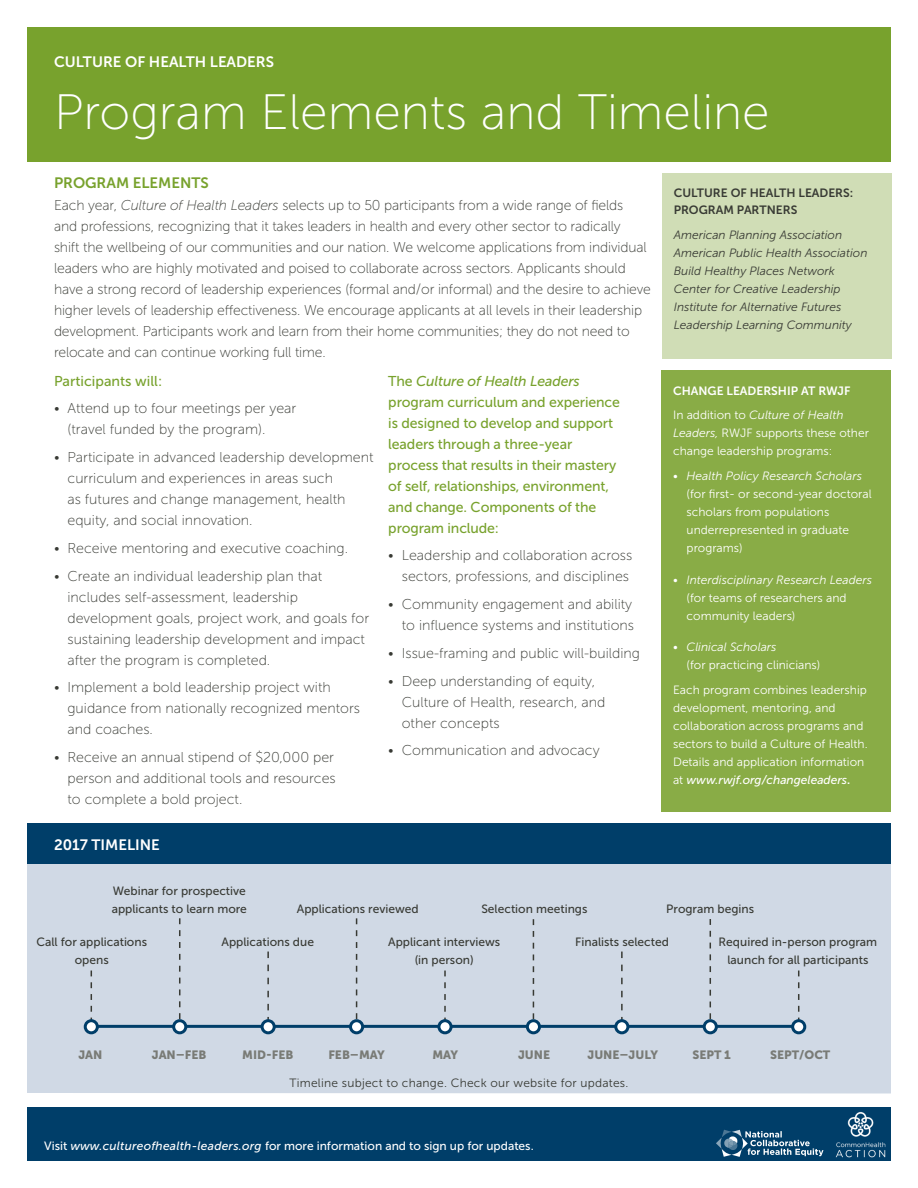
<style>
.page{position:relative;width:918px;height:1188px;background:#fff}
.page>*{position:absolute;margin:0;border:0;box-sizing:border-box;transform-origin:0 0}
.P2_Big_Headline{font:49.65px "Museo Sans 100";color:#fff}
.P2_Little_Headline{font:15px "Museo Sans 700";color:#fff}
.P2_Little_Headline-2{font:15px "Museo Sans 700";color:#78a22d}
.P2_Body{font:14.25px/21px "Museo Sans 100";color:#383a34}
.P2_Body-2{font:14.25px/21px "Museo Sans 500";letter-spacing:-.01em;color:#78a22d}
.P2_Sidebar_Body{font:12px/18px "Museo Sans 300";color:#fff}
.P1_Body{font:12px/18px "Museo Sans 500";color:#383a34;text-align:center}
.P2_Sidebar_Body-2{font:italic 12px "Museo Sans 300";color:#383a34}
.P1_Body-2{font:12px "Museo Sans 500";color:#fff}
.t1{font:12px "Museo Sans 900";color:#797b76}
.Body{font:12px "Museo Sans 300";letter-spacing:.02em;color:#383a34}
.P2_Sidebar_Headline{font:12px/17.2px "Museo Sans 700";color:#383a34}
.P2_Sidebar_Headline-2{font:12px "Museo Sans 700";color:#fff}
.s1{font-style:italic}
.s2{font-family:"Museo Sans 500";font-style:italic}
.s3{font-family:"Museo Sans 700"}
</style>
<div class="page">
<div style="left:27px;top:27px;width:864px;height:135px;background:#78a22d"></div>
<div style="left:662px;top:370px;width:229px;height:442px;background:#89ac46"></div>
<div style="left:27px;top:1107px;width:864px;height:54px;background:#003e69"></div>
<div style="left:662px;top:173px;width:230px;height:186px;background:#d0ddb6"></div>
<div style="left:27px;top:864px;width:864px;height:230px;background:#d0d9e5"></div>
<hr style="left:89px;top:1025px;width:710px;height:3px;background:#003e69">
<svg style="left:91px;top:971px;width:1px;height:48px"></svg>
<svg style="left:179px;top:918px;width:1px;height:101px"></svg>
<svg style="left:267px;top:952px;width:2px;height:67px"></svg>
<svg style="left:356px;top:918px;width:1px;height:101px"></svg>
<svg style="left:444px;top:971px;width:2px;height:48px"></svg>
<svg style="left:533px;top:919px;width:1px;height:100px"></svg>
<svg style="left:621px;top:952px;width:2px;height:67px"></svg>
<svg style="left:710px;top:919px;width:1px;height:100px"></svg>
<svg style="left:798px;top:971px;width:1px;height:48px"></svg>
<div style="left:27px;top:824px;width:864px;height:40px;background:#003e69"></div>
<div style="left:85px;top:1021px;width:12px;height:12px;background:#fff;border-radius:50%"></div>
<div style="left:84px;top:1019px;width:15px;height:15px;border:3px solid #003e69;border-radius:50%"></div>
<div style="left:174px;top:1021px;width:12px;height:12px;background:#fff;border-radius:50%"></div>
<div style="left:172px;top:1019px;width:15px;height:15px;border:3px solid #003e69;border-radius:50%"></div>
<div style="left:262px;top:1021px;width:12px;height:12px;background:#fff;border-radius:50%"></div>
<div style="left:261px;top:1019px;width:15px;height:15px;border:3px solid #003e69;border-radius:50%"></div>
<div style="left:351px;top:1021px;width:12px;height:12px;background:#fff;border-radius:50%"></div>
<div style="left:349px;top:1019px;width:15px;height:15px;border:3px solid #003e69;border-radius:50%"></div>
<div style="left:439px;top:1021px;width:12px;height:12px;background:#fff;border-radius:50%"></div>
<div style="left:437px;top:1019px;width:16px;height:15px;border:3px solid #003e69;border-radius:50%"></div>
<div style="left:527px;top:1021px;width:13px;height:12px;background:#fff;border-radius:50%"></div>
<div style="left:526px;top:1019px;width:15px;height:15px;border:3px solid #003e69;border-radius:50%"></div>
<div style="left:616px;top:1021px;width:12px;height:12px;background:#fff;border-radius:50%"></div>
<div style="left:614px;top:1019px;width:15px;height:15px;border:3px solid #003e69;border-radius:50%"></div>
<div style="left:704px;top:1021px;width:12px;height:12px;background:#fff;border-radius:50%"></div>
<div style="left:703px;top:1019px;width:15px;height:15px;border:3px solid #003e69;border-radius:50%"></div>
<div style="left:793px;top:1021px;width:12px;height:12px;background:#fff;border-radius:50%"></div>
<div style="left:791px;top:1019px;width:15px;height:15px;border:3px solid #003e69;border-radius:50%"></div>
<img style="left:836px;top:1111px;width:50px;height:47px">
<svg style="left:716px;top:1130px;width:108px;height:27px"></svg>
<p class="P2_Little_Headline" style="left:54px;top:53px;width:222px">CULTURE OF HEALTH LEADERS</p>
<p class="P2_Big_Headline" style="left:54px;top:86px;width:717px">Program Elements and Timeline</p>
<p class="P2_Little_Headline-2" style="left:54px;top:175px;width:156px">PROGRAM ELEMENTS</p>
<p class="P2_Body" style="left:54px;top:195px;width:599px">Each year, <span class="s1">Culture of Health Leaders</span> selects up to 50 participants from a wide range of fields<br>and professions, recognizing that it takes leaders in health and every other sector to radically<br>shift the wellbeing of our communities and our nation. We welcome applications from individual leaders who are highly motivated and poised to collaborate across sectors. Applicants should have a strong record of leadership experiences (formal and/or informal) and the desire to achieve higher levels of leadership effectiveness. We encourage applicants at all levels in their leadership development. Participants work and learn from their home communities; they do not need to relocate and can continue working full time.</p>
<p class="P2_Body-2" style="left:54px;top:370px;width:110px">Participants will:</p>
<p class="P2_Body" style="left:68px;top:398px;width:230px;text-indent:-14px">• Attend up to four meetings per year (travel funded by the program).</p>
<p class="P2_Body" style="left:68px;top:447px;width:308px;text-indent:-14px">• Participate in advanced leadership development curriculum and experiences in areas such<br>as futures and change management, health equity, and social innovation.</p>
<p class="P2_Body" style="left:54px;top:538px;width:296px">• Receive mentoring and executive coaching.</p>
<p class="P2_Body" style="left:68px;top:565px;width:303px;text-indent:-14px">• Create an individual leadership plan that includes self-assessment, leadership development goals, project work, and goals for sustaining leadership development and impact after the program is completed.</p>
<p class="P2_Body" style="left:68px;top:677px;width:294px;text-indent:-14px">• Implement a bold leadership project with guidance from nationally recognized mentors and coaches.</p>
<p class="P2_Body" style="left:68px;top:747px;width:270px;text-align:justify;text-indent:-14px">• Receive an annual stipend of $20,000 per person and additional tools and resources to complete a bold project.</p>
<p class="P2_Body-2" style="left:388px;top:370px;width:233px">The <span class="s1">Culture of Health Leaders </span>program curriculum and experience is designed to develop and support leaders through a three-year process that results in their mastery of self, relationships, environment, and change. Components of the program include:</p>
<p class="P2_Body" style="left:388px;top:545px;width:246px;text-align:right">• Leadership and collaboration across sectors, professions, and disciplines</p>
<p class="P2_Body" style="left:388px;top:594px;width:247px;text-align:right">• Community engagement and ability to influence systems and institutions</p>
<p class="P2_Body" style="left:388px;top:643px;width:253px">• Issue-framing and public will-building</p>
<p class="P2_Body" style="left:402px;top:670px;width:205px;text-indent:-14px">• Deep understanding of equity,<br>Culture of Health, research, and other concepts</p>
<p class="P2_Body" style="left:388px;top:740px;width:213px">• Communication and advocacy</p>
<p class="P2_Little_Headline" style="left:54px;top:837px;width:107px">2017 TIMELINE</p>
<p class="P2_Sidebar_Headline" style="left:674px;top:184px;width:181px">CULTURE OF HEALTH LEADERS:<br>PROGRAM PARTNERS</p>
<p class="P2_Sidebar_Body-2" style="left:674px;top:229px;width:170px">American Planning Association</p>
<p class="P2_Sidebar_Body-2" style="left:674px;top:247px;width:195px">American Public Health Association</p>
<p class="P2_Sidebar_Body-2" style="left:674px;top:265px;width:163px">Build Healthy Places Network</p>
<p class="P2_Sidebar_Body-2" style="left:674px;top:283px;width:168px">Center for Creative Leadership</p>
<p class="P2_Sidebar_Body-2" style="left:674px;top:301px;width:169px">Institute for Alternative Futures</p>
<p class="P2_Sidebar_Body-2" style="left:674px;top:319px;width:180px">Leadership Learning Community</p>
<p class="P2_Sidebar_Headline-2" style="left:673px;top:384px;width:179px">CHANGE LEADERSHIP AT RWJF</p>
<p class="P2_Sidebar_Body" style="left:673px;top:406px;width:197px">In addition to <span class="s1">Culture of Health<br>Leaders,</span> RWJF supports these other change leadership programs:</p>
<p class="P2_Sidebar_Body" style="left:687px;top:467px;width:187px;text-indent:-14px"><span class="s1">• Health Policy Research Scholars </span>(for first- or second-year doctoral scholars from populations underrepresented in graduate programs)</p>
<p class="P2_Sidebar_Body" style="left:687px;top:571px;width:187px;text-indent:-14px"><span class="s1">• Interdisciplinary Research Leaders </span>(for teams of researchers and community leaders)</p>
<p class="P2_Sidebar_Body" style="left:687px;top:638px;width:135px;text-indent:-14px"><span class="s1">• Clinical Scholars<br></span>(for practicing clinicians)</p>
<p class="P2_Sidebar_Body" style="left:673px;top:681px;width:196px">Each program combines leadership development, mentoring, and collaboration across programs and sectors to build a Culture of Health.<br>Details and application information at <span class="s2">www.rwjf.org/changeleaders</span><span class="s3">.</span></p>
<p class="P1_Body" style="left:112px;top:882px;width:137px;text-align:left">Webinar for prospective applicants to learn more</p>
<p class="P1_Body" style="left:222px;top:933px;width:94px">Applications due</p>
<p class="P1_Body" style="left:481px;top:900px;width:108px">Selection meetings</p>
<p class="P1_Body" style="left:575px;top:933px;width:95px">Finalists selected</p>
<p class="P1_Body" style="left:297px;top:900px;width:123px">Applications reviewed</p>
<p class="P1_Body" style="left:388px;top:933px;width:114px">Applicant interviews (in person)</p>
<p class="P1_Body" style="left:666px;top:900px;width:89px">Program begins</p>
<p class="P1_Body" style="left:36px;top:933px;width:112px">Call for applications opens</p>
<p class="P1_Body" style="left:719px;top:933px;width:160px">Required in-person program launch for all participants</p>
<p class="t1" style="left:78px;top:1048px;width:26px">JAN</p>
<p class="t1" style="left:152px;top:1048px;width:56px">JAN–FEB</p>
<p class="t1" style="left:242px;top:1048px;width:53px">MID-FEB</p>
<p class="t1" style="left:328px;top:1048px;width:58px">FEB–MAY</p>
<p class="t1" style="left:432px;top:1048px;width:27px">MAY</p>
<p class="t1" style="left:518px;top:1048px;width:34px">JUNE</p>
<p class="t1" style="left:587px;top:1048px;width:72px">JUNE–JULY</p>
<p class="t1" style="left:692px;top:1048px;width:40px">SEPT 1</p>
<p class="Body" style="left:290px;top:1076px;width:340px">Timeline subject to change. Check our website for updates.</p>
<p class="P1_Body-2" style="left:44px;top:1140px;width:491px">Visit <span class="s1">www.cultureofhealth-leaders.org</span> for more information and to sign up for updates.</p>
<p class="t1" style="left:770px;top:1048px;width:62px">SEPT/OCT</p>
</div>
